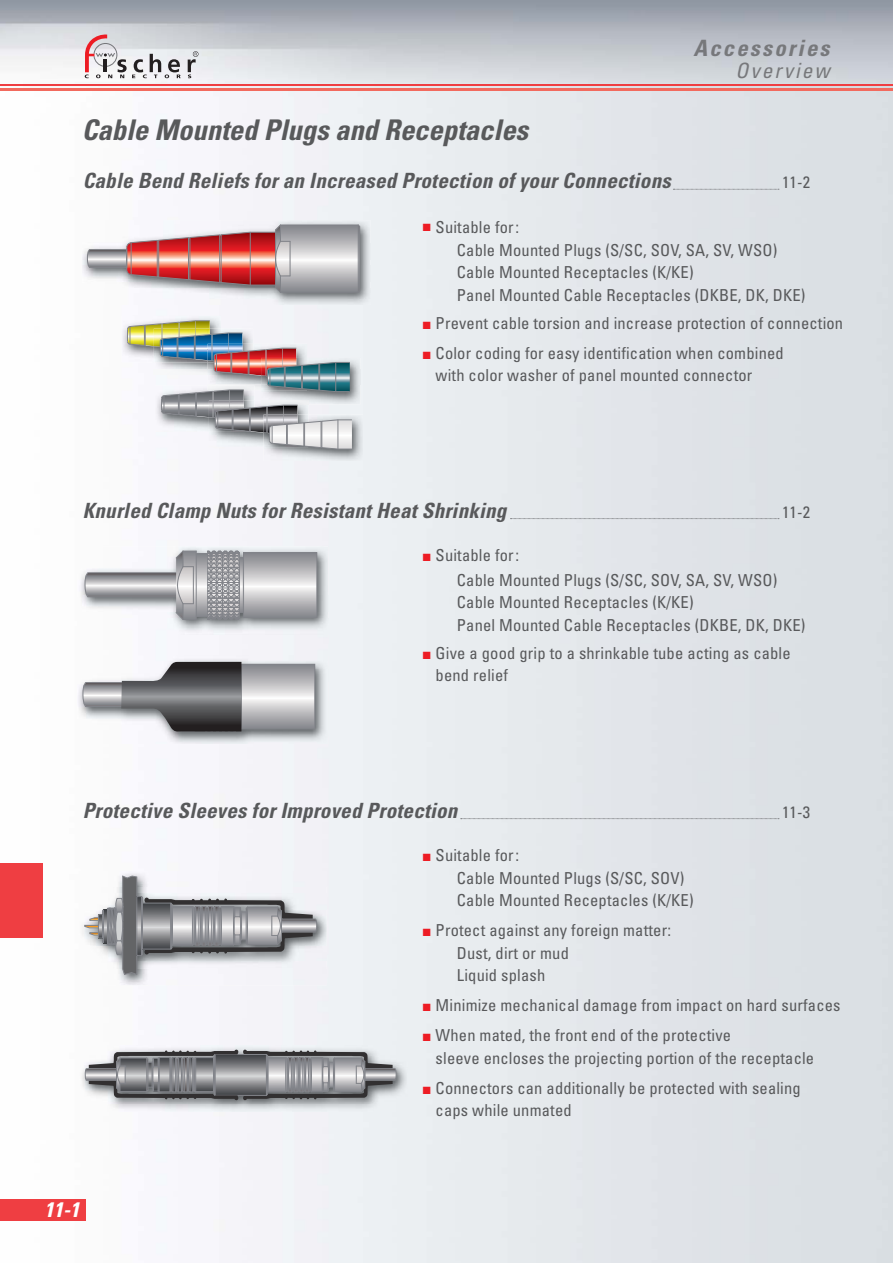
<style>
.page{position:relative;width:893px;height:1263px;background:#fff}
.page>*{position:absolute;margin:0;border:0;box-sizing:border-box;transform-origin:0 0}
.t1{font:italic 700 condensed 28.5px "Univers";color:#58595b}
.t2{font:italic 700 condensed 22.5px "Univers";letter-spacing:.1em;color:#77787b}
.t3{font:italic 700 condensed 21px "Univers";letter-spacing:.01em;color:#58595b}
.t4{font:italic condensed 21px "Univers";letter-spacing:.1em;color:#77787b}
.t5{font:italic 700 condensed 21px "Univers";color:#fff}
.t6{font:condensed 16.5px/22.5px "Univers";letter-spacing:.01em;color:#58595b}
.s1{color:#ed1c24}
</style>
<div class="page">
<img style="left:0;top:0;width:893px;height:1263px">
<svg style="left:85px;top:34px;width:96px;height:44px"></svg>
<svg style="left:188px;top:51px;width:10px;height:27px"></svg>
<div style="left:0;top:863px;width:42px;height:75px;background:#ef3e42"></div>
<div style="left:0;top:1199px;width:85px;height:21px;background:#ef3e42"></div>
<hr style="left:0;top:85px;width:893px;height:1px;background:#ef3e42">
<hr style="left:0;top:88px;width:893px;height:2px;background:#f26a5e">
<svg style="left:673px;top:189px;width:106px;height:1px"></svg>
<svg style="left:510px;top:518px;width:269px;height:1px"></svg>
<svg style="left:461px;top:818px;width:318px;height:1px"></svg>
<img style="left:81px;top:220px;width:289px;height:85px">
<img style="left:83px;top:243px;width:287px;height:16px">
<img style="left:83px;top:266px;width:287px;height:16px">
<img style="left:83px;top:288px;width:287px;height:16px">
<svg style="left:87px;top:225px;width:273px;height:68px"></svg>
<img style="left:77px;top:546px;width:251px;height:198px">
<img style="left:83px;top:584px;width:245px;height:1px">
<img style="left:83px;top:596px;width:245px;height:16px">
<img style="left:83px;top:618px;width:245px;height:16px">
<img style="left:83px;top:661px;width:63px;height:1px">
<img style="left:315px;top:669px;width:13px;height:12px">
<svg style="left:243px;top:666px;width:70px;height:61px;background:#bebdc0"></svg>
<div style="left:241px;top:664px;width:74px;height:65px;border:1px solid #82848a"></div>
<svg style="left:83px;top:662px;width:158px;height:70px"></svg>
<svg style="left:245px;top:554px;width:70px;height:62px;background:#bdbcbf"></svg>
<div style="left:243px;top:552px;width:74px;height:66px;border:1px solid #82848a"></div>
<svg style="left:241px;top:560px;width:1px;height:51px"></svg>
<div style="left:239px;top:558px;width:5px;height:55px;border:1px solid #82848a"></div>
<svg style="left:84px;top:551px;width:156px;height:69px"></svg>
<img style="left:79px;top:871px;width:248px;height:114px">
<img style="left:83px;top:871px;width:244px;height:16px">
<img style="left:83px;top:894px;width:244px;height:15px">
<img style="left:83px;top:947px;width:244px;height:14px">
<img style="left:83px;top:969px;width:244px;height:15px">
<svg style="left:84px;top:876px;width:233px;height:99px"></svg>
<img style="left:79px;top:1045px;width:328px;height:66px">
<img style="left:83px;top:1052px;width:324px;height:15px">
<img style="left:83px;top:1104px;width:324px;height:7px">
<svg style="left:85px;top:1049px;width:311px;height:51px;background:#8e8e91"></svg>
<img style="left:121px;top:316px;width:100px;height:4px">
<img style="left:352px;top:358px;width:8px;height:46px">
<img style="left:352px;top:369px;width:8px;height:15px">
<img style="left:264px;top:414px;width:99px;height:47px">
<svg style="left:121px;top:320px;width:231px;height:130px"></svg>
<h1 class="t1" style="left:82px;top:119px;width:448px">Cable Mounted Plugs and Receptacles</h1>
<h2 class="t2" style="left:693px;top:40px;width:138px">Accessories</h2>
<p class="t4" style="left:735px;top:63px;width:95px">Overview</p>
<p class="t3" style="left:83px;top:173px;width:589px">Cable Bend Reliefs for an Increased Protection of your Connections</p>
<p class="t6" style="left:457px;top:218px;width:350px;text-indent:-34px"><span class="s1">■</span> Suitable for:<br>Cable Mounted Plugs (S/SC, SOV, SA, SV, WSO)<br>Cable Mounted Receptacles (K/KE)<br>Panel Mounted Cable Receptacles (DKBE, DK, DKE)</p>
<p class="t6" style="left:423px;top:313px;width:422px"><span class="s1">■</span> Prevent cable torsion and increase protection of connection</p>
<p class="t6" style="left:436px;top:343px;width:350px;text-indent:-13px"><span class="s1">■</span> Color coding for easy identification when combined with color washer of panel mounted connector</p>
<p class="t6" style="left:782px;top:172px;width:30px">11-2</p>
<p class="t3" style="left:83px;top:503px;width:425px">Knurled Clamp Nuts for Resistant Heat Shrinking</p>
<p class="t6" style="left:457px;top:544px;width:322px;line-height:24.8px;text-indent:-34px"><span class="s1">■</span> Suitable for:<br>Cable Mounted Plugs (S/SC, SOV, SA, SV, WSO)</p>
<p class="t6" style="left:457px;top:593px;width:350px">Cable Mounted Receptacles (K/KE)<br>Panel Mounted Cable Receptacles (DKBE, DK, DKE)</p>
<p class="t6" style="left:436px;top:643px;width:357px;text-indent:-13px"><span class="s1">■</span> Give a good grip to a shrinkable tube acting as cable bend relief</p>
<p class="t6" style="left:782px;top:502px;width:30px">11-2</p>
<p class="t3" style="left:83px;top:803px;width:376px">Protective Sleeves for Improved Protection</p>
<p class="t6" style="left:457px;top:845px;width:238px;text-indent:-34px"><span class="s1">■</span> Suitable for:<br>Cable Mounted Plugs (S/SC, SOV)<br>Cable Mounted Receptacles (K/KE)</p>
<p class="t6" style="left:457px;top:920px;width:216px;text-indent:-34px"><span class="s1">■</span> Protect against any foreign matter:<br>Dust, dirt or mud<br>Liquid splash</p>
<p class="t6" style="left:423px;top:995px;width:419px"><span class="s1">■</span> Minimize mechanical damage from impact on hard surfaces</p>
<p class="t6" style="left:436px;top:1025px;width:380px;text-indent:-13px"><span class="s1">■</span> When mated, the front end of the protective<br>sleeve encloses the projecting portion of the receptacle</p>
<p class="t6" style="left:436px;top:1078px;width:367px;text-indent:-13px"><span class="s1">■</span> Connectors can additionally be protected with sealing caps while unmated</p>
<p class="t6" style="left:782px;top:802px;width:30px">11-3</p>
<p class="t5" style="left:44px;top:1202px;width:36px">11-1</p>
</div>
